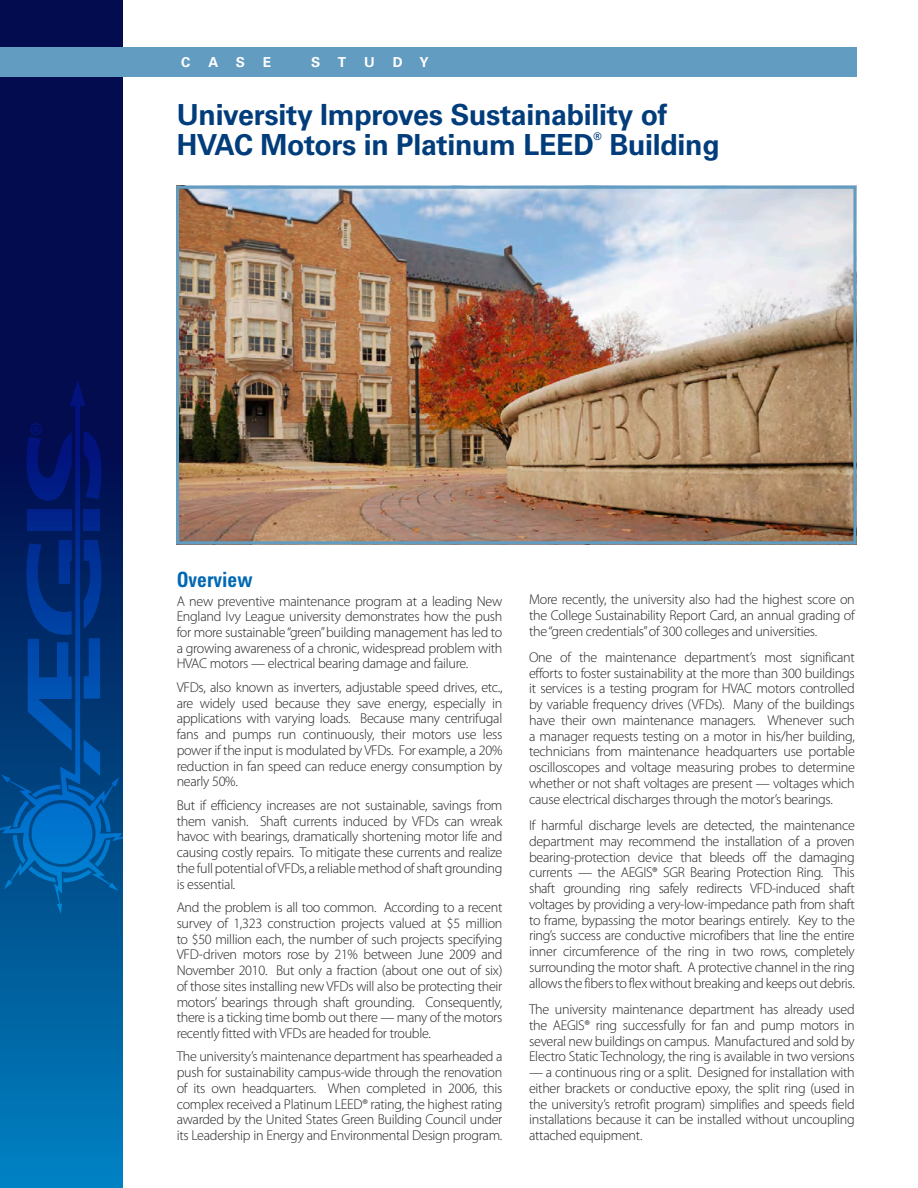
<style>
.page{position:relative;width:918px;height:1188px;background:#fff}
.page>*{position:absolute;margin:0;border:0;box-sizing:border-box;transform-origin:0 0}
.t1{font:700 29.1px "Univers LT Std";letter-spacing:-.01em;color:#013c7b}
.t2{font:700 condensed 21px "Univers LT Std";color:#0168b3;scale:.93 1}
.Column_Copy{font:300 14.25px/15.8px "Myriad Pro";letter-spacing:-.02em;color:#231f20;text-align:justify}
.t3{font:700 13.8px "Univers LT Std";color:#fff}
.t4{font:700 10.5px "Univers LT Std";color:#013c7b}
</style>
<div class="page">
<svg style="left:0;top:0;width:122px;height:1188px"></svg>
<svg style="left:0;top:380px;width:122px;height:534px"></svg>
<svg style="left:26px;top:423px;width:46px;height:78px"></svg>
<div style="left:0;top:47px;width:856px;height:29px;background:#629cc1"></div>
<img style="left:180px;top:190px;width:672px;height:350px">
<div style="left:176px;top:186px;width:680px;height:358px;border:3px solid #629cc1"></div>
<p class="t3" style="left:181px;top:54px;width:11px">C</p>
<p class="t3" style="left:208px;top:54px;width:11px">A</p>
<p class="t3" style="left:236px;top:54px;width:11px">S</p>
<p class="t3" style="left:263px;top:54px;width:10px">E</p>
<p class="t3" style="left:311px;top:54px;width:11px">S</p>
<p class="t3" style="left:338px;top:54px;width:10px">T</p>
<p class="t3" style="left:364px;top:54px;width:12px">U</p>
<p class="t3" style="left:393px;top:54px;width:38px">D Y</p>
<p class="t1" style="left:177px;top:98px;width:492px">University Improves Sustainability of</p>
<p class="t1" style="left:177px;top:128px;width:419px">HVAC Motors in Platinum LEED</p>
<p class="t4" style="left:594px;top:130px;width:10px">®</p>
<p class="t1" style="left:609px;top:128px;width:112px">Building</p>
<p class="t2" style="left:177px;top:566px;width:83px">Overview</p>
<p class="Column_Copy" style="left:177px;top:593px;width:327px">A new preventive maintenance program at a leading New England Ivy League university demonstrates how the push for more sustainable “green” building management has led to a growing awareness of a chronic, widespread problem with HVAC motors — electrical bearing damage and failure.</p>
<p class="Column_Copy" style="left:177px;top:679px;width:327px">VFDs, also known as inverters, adjustable speed drives, etc., are widely used because they save energy, especially in applications with varying loads. Because many centrifugal fans and pumps run continuously, their motors use less power if the input is modulated by VFDs. For example, a 20% reduction in fan speed can reduce energy consumption by nearly 50%.</p>
<p class="Column_Copy" style="left:177px;top:797px;width:327px">But if efficiency increases are not sustainable, savings from them vanish. Shaft currents induced by VFDs can wreak havoc with bearings, dramatically shortening motor life and causing costly repairs. To mitigate these currents and realize the full potential of VFDs, a reliable method of shaft grounding is essential.</p>
<p class="Column_Copy" style="left:177px;top:899px;width:327px">And the problem is all too common. According to a recent survey of 1,323 construction projects valued at $5 million to $50 million each, the number of such projects specifying VFD-driven motors rose by 21% between June 2009 and November 2010. But only a fraction (about one out of six) of those sites installing new VFDs will also be protecting their motors’ bearings through shaft grounding. Consequently, there is a ticking time bomb out there — many of the motors recently fitted with VFDs are headed for trouble.</p>
<p class="Column_Copy" style="left:177px;top:1049px;width:327px">The university’s maintenance department has spearheaded a push for sustainability campus-wide through the renovation of its own headquarters. When completed in 2006, this complex received a Platinum LEED® rating, the highest rating awarded by the United States Green Building Council under its Leadership in Energy and Environmental Design program.</p>
<p class="Column_Copy" style="left:529px;top:591px;width:327px">More recently, the university also had the highest score on the College Sustainability Report Card, an annual grading of the “green credentials” of 300 colleges and universities.</p>
<p class="Column_Copy" style="left:529px;top:649px;width:327px">One of the maintenance department’s most significant efforts to foster sustainability at the more than 300 buildings it services is a testing program for HVAC motors controlled by variable frequency drives (VFDs). Many of the buildings have their own maintenance managers. Whenever such a manager requests testing on a motor in his/her building, technicians from maintenance headquarters use portable oscilloscopes and voltage measuring probes to determine whether or not shaft voltages are present — voltages which cause electrical discharges through the motor’s bearings.</p>
<p class="Column_Copy" style="left:529px;top:817px;width:327px">If harmful discharge levels are detected, the maintenance department may recommend the installation of a proven bearing-protection device that bleeds off the damaging currents — the AEGIS® SGR Bearing Protection Ring. This shaft grounding ring safely redirects VFD-induced shaft voltages by providing a very-low-impedance path from shaft to frame, bypassing the motor bearings entirely. Key to the ring’s success are conductive microfibers that line the entire inner circumference of the ring in two rows, completely surrounding the motor shaft. A protective channel in the ring allows the fibers to flex without breaking and keeps out debris.</p>
<p class="Column_Copy" style="left:529px;top:1001px;width:327px">The university maintenance department has already used the AEGIS® ring successfully for fan and pump motors in several new buildings on campus. Manufactured and sold by Electro Static Technology, the ring is available in two versions</p>
<p class="Column_Copy" style="left:529px;top:1064px;width:327px">— a continuous ring or a split. Designed for installation with either brackets or conductive epoxy, the split ring (used in the university’s retrofit program) simplifies and speeds field installations because it can be installed without uncoupling attached equipment.</p>
</div>
